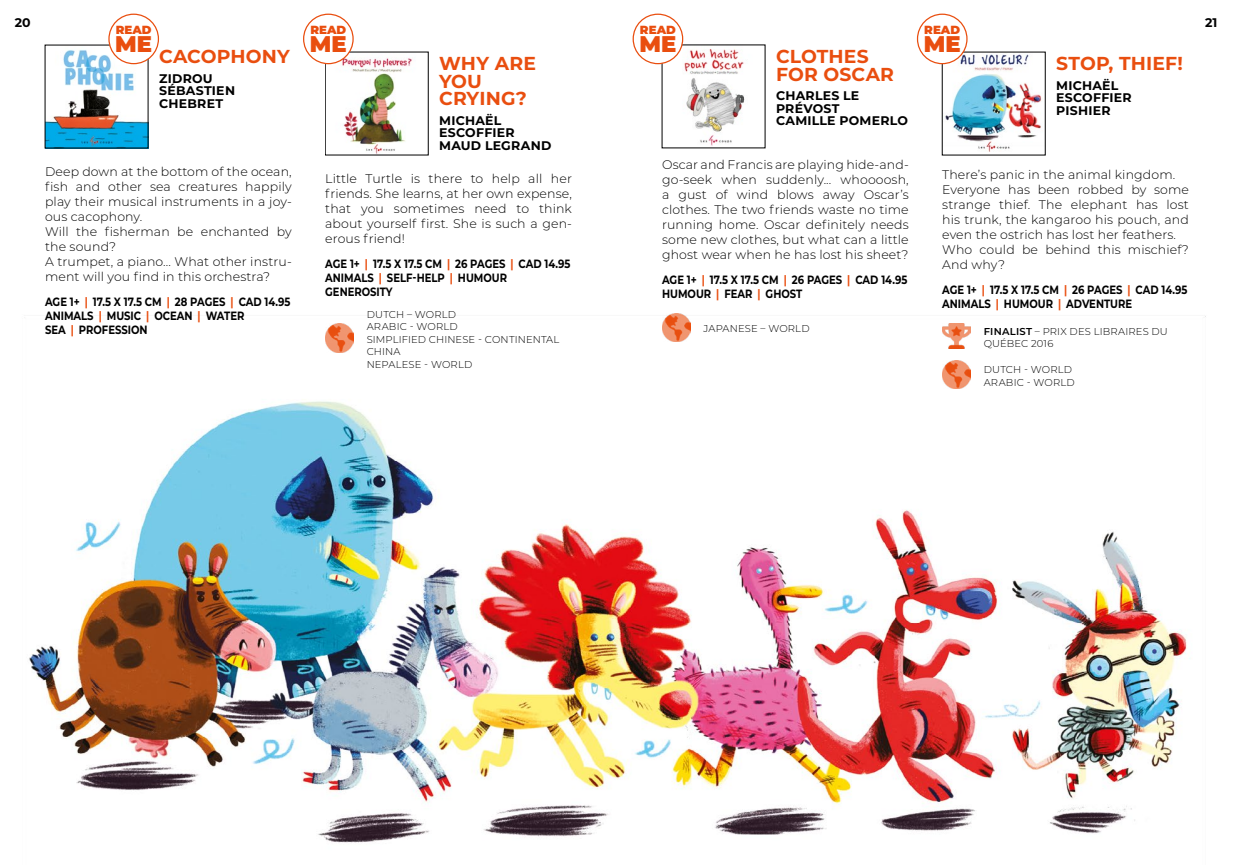
<style>
.page{position:relative;width:1234px;height:865px;background:#fff}
.page>*{position:absolute;margin:0;border:0;box-sizing:border-box;transform-origin:0 0}
.t1{font:900 22.62px "Montserrat";color:#e94e0f}
.t2{font:700 18.75px/17.5px "Montserrat";letter-spacing:.01em;color:#e94e0f}
.t3{font:300 12.5px/15px "Montserrat";letter-spacing:.01em;color:#000;text-align:justify}
.t4{font:700 12.5px/12.5px "Montserrat";letter-spacing:.02em;color:#000}
.t5{font:700 12px/13.8px "Montserrat";color:#000;scale:.83 1}
.t6{font:900 11.75px "Montserrat";color:#e94e0f}
.t7{font:300 10px/12.5px "Montserrat";letter-spacing:.015em;color:#000}
.s1{color:#e94e0f}
.s2{font-weight:600}
</style>
<div class="page">
<img style="left:29px;top:316px;width:1177px;height:527px">
<img style="left:327px;top:54px;width:85px;height:99px">
<img style="left:47px;top:47px;width:99px;height:99px">
<img style="left:944px;top:54px;width:98px;height:97px">
<img style="left:325px;top:324px;width:28px;height:28px">
<img style="left:942px;top:323px;width:28px;height:26px">
<img style="left:942px;top:360px;width:28px;height:29px">
<img style="left:664px;top:47px;width:81px;height:99px">
<img style="left:662px;top:313px;width:28px;height:28px">
<div style="left:917px;top:14px;width:49px;height:50px;background:#fff;border-radius:50%"></div>
<div style="left:916px;top:14px;width:51px;height:50px;border:1px solid #e94e0f;border-radius:50%"></div>
<div style="left:633px;top:14px;width:49px;height:50px;background:#fff;border-radius:50%"></div>
<div style="left:632px;top:14px;width:51px;height:50px;border:1px solid #e94e0f;border-radius:50%"></div>
<div style="left:303px;top:14px;width:50px;height:50px;background:#fff;border-radius:50%"></div>
<div style="left:303px;top:14px;width:50px;height:50px;border:1px solid #e94e0f;border-radius:50%"></div>
<div style="left:109px;top:14px;width:49px;height:50px;background:#fff;border-radius:50%"></div>
<div style="left:108px;top:14px;width:51px;height:50px;border:1px solid #e94e0f;border-radius:50%"></div>
<p class="t4" style="left:15px;top:15px;width:17px">20</p>
<p class="t4" style="left:1204px;top:15px;width:14px">21</p>
<p class="t6" style="left:116px;top:21px;width:37px">READ</p>
<h1 class="t1" style="left:115px;top:27px;width:38px">ME</h1>
<p class="t6" style="left:310px;top:21px;width:37px">READ</p>
<h1 class="t1" style="left:310px;top:27px;width:38px">ME</h1>
<p class="t6" style="left:640px;top:21px;width:37px">READ</p>
<h1 class="t1" style="left:639px;top:27px;width:38px">ME</h1>
<p class="t6" style="left:924px;top:21px;width:37px">READ</p>
<h1 class="t1" style="left:923px;top:27px;width:38px">ME</h1>
<h2 class="t2" style="left:775px;top:47px;width:119px">CLOTHES<br>FOR OSCAR</h2>
<p class="t4" style="left:775px;top:89px;width:133px">CHARLES LE<br>PRÉVOST<br>CAMILLE POMERLO</p>
<h2 class="t2" style="left:159px;top:47px;width:132px">CACOPHONY</h2>
<p class="t4" style="left:159px;top:71px;width:77px">ZIDROU<br>SÉBASTIEN<br>CHEBRET</p>
<h2 class="t2" style="left:1055px;top:54px;width:128px">STOP, THIEF!</h2>
<p class="t4" style="left:1055px;top:78px;width:77px">MICHAËL<br>ESCOFFIER<br>PISHIER</p>
<h2 class="t2" style="left:439px;top:54px;width:98px">WHY ARE<br>YOU<br>CRYING?</h2>
<p class="t4" style="left:439px;top:113px;width:114px">MICHAËL<br>ESCOFFIER<br>MAUD LEGRAND</p>
<p class="t3" style="left:45px;top:164px;width:248px;text-align:left">Deep down at the bottom of the ocean, fish and other sea creatures happily play their musical instruments in a joy&shy;ous cacophony.<br>Will the fisherman be enchanted by the sound?<br>A trumpet, a piano... What other instru&shy;ment will you find in this orchestra?</p>
<p class="t5" style="left:45px;top:295px;width:297px">AGE 1+ <span class="s1">|</span> 17.5 X 17.5 CM <span class="s1">|</span> 28 PAGES <span class="s1">|</span> CAD 14.95<br>ANIMALS <span class="s1">|</span> MUSIC <span class="s1">|</span> OCEAN <span class="s1">|</span> WATER<br>SEA <span class="s1">|</span> PROFESSION</p>
<p class="t3" style="left:325px;top:171px;width:248px">Little Turtle is there to help all her friends. She learns, at her own expense, that you sometimes need to think about yourself first. She is such a gen&shy;erous friend!</p>
<p class="t5" style="left:325px;top:257px;width:297px">AGE 1+ <span class="s1">|</span> 17.5 X 17.5 CM <span class="s1">|</span> 26 PAGES <span class="s1">|</span> CAD 14.95<br>ANIMALS <span class="s1">|</span> SELF-HELP <span class="s1">|</span> HUMOUR<br>GENEROSITY</p>
<p class="t7" style="left:366px;top:308px;width:194px">DUTCH – WORLD<br>ARABIC - WORLD<br>SIMPLIFIED CHINESE - CONTINENTAL<br>CHINA<br>NEPALESE - WORLD</p>
<p class="t3" style="left:662px;top:156px;width:248px">Oscar and Francis are playing hide-and&shy;go-seek when suddenly... whoooosh, a gust of wind blows away Oscar’s clothes. The two friends waste no time running home. Oscar definitely needs some new clothes, but what can a little ghost wear when he has lost his sheet?</p>
<p class="t5" style="left:662px;top:272px;width:297px">AGE 1+ <span class="s1">|</span> 17.5 X 17.5 CM <span class="s1">|</span> 26 PAGES <span class="s1">|</span> CAD 14.95<br>HUMOUR <span class="s1">|</span> FEAR <span class="s1">|</span> GHOST</p>
<p class="t7" style="left:703px;top:322px;width:108px">JAPANESE – WORLD</p>
<p class="t3" style="left:942px;top:166px;width:248px;text-align:left">There’s panic in the animal kingdom.<br>Everyone has been robbed by some strange thief. The elephant has lost his trunk, the kangaroo his pouch, and even the ostrich has lost her feathers.<br>Who could be behind this mischief?<br>And why?</p>
<p class="t5" style="left:942px;top:282px;width:297px">AGE 1+ <span class="s1">|</span> 17.5 X 17.5 CM <span class="s1">|</span> 26 PAGES <span class="s1">|</span> CAD 14.95<br>ANIMALS <span class="s1">|</span> HUMOUR <span class="s1">|</span> ADVENTURE</p>
<p class="t7" style="left:983px;top:324px;width:186px"><span class="s2">FINALIST</span> – PRIX DES LIBRAIRES DU<br>QUÉBEC 2016</p>
<p class="t7" style="left:983px;top:363px;width:92px">DUTCH - WORLD<br>ARABIC - WORLD</p>
</div>
